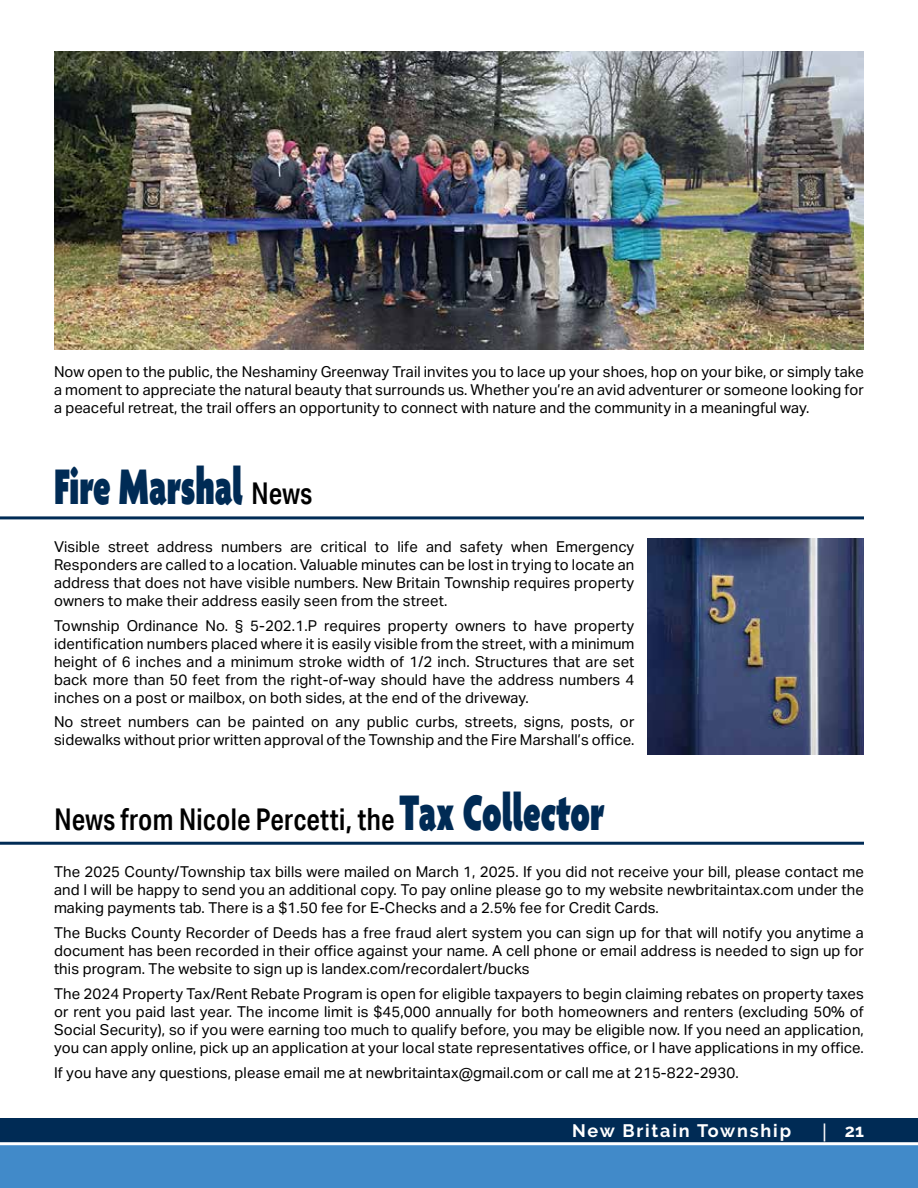
<style>
.page{position:relative;width:918px;height:1188px;background:#fff}
.page>*{position:absolute;margin:0;border:0;box-sizing:border-box;transform-origin:0 0}
.t1{font:900 54px "Agenda";letter-spacing:-.005em;color:#002b55;scale:.67 1}
.t2{font:500 30px "Aktiv Grotesk Cd";color:#000}
.t3{font:700 18px "Raleway";letter-spacing:.1em;color:#fff}
.t4{font:15px/18px "Aktiv Grotesk";letter-spacing:.005em;color:#000;text-align:justify}
.s1{font-family:"Aktiv Grotesk Cd";font-weight:500;font-size:30px;color:#000}
.s2{font-family:"Agenda";font-weight:900;font-size:54px;color:#002b55}
.s3{font-family:"Optima"}
</style>
<div class="page">
<div style="left:0;top:1118px;width:918px;height:68px;background:#002b55"></div>
<div style="left:0;top:1145px;width:918px;height:43px;background:#418ac9"></div>
<hr style="left:0;top:1142px;width:918px;height:3px;background:#fff">
<img style="left:54px;top:51px;width:810px;height:299px">
<hr style="left:0;top:516px;width:864px;height:3px;background:#002b55">
<img style="left:648px;top:538px;width:216px;height:216px">
<hr style="left:0;top:842px;width:864px;height:3px;background:#002b55">
<p class="t4" style="left:54px;top:363px;width:812px">Now open to the public, the Neshaminy Greenway Trail invites you to lace up your shoes, hop on your bike, or simply take a moment to appreciate the natural beauty that surrounds us. Whether you’re an avid adventurer or someone looking for a peaceful retreat, the trail offers an opportunity to connect with nature and the community in a meaningful way.</p>
<h1 class="t1" style="left:54px;top:458px;width:387px">Fire Marshal <span class="s1">News</span></h1>
<p class="t4" style="left:54px;top:538px;width:582px">Visible street address numbers are critical to life and safety when Emergency Responders are called to a location. Valuable minutes can be lost in trying to locate an address that does not have visible numbers. New Britain Township requires property owners to make their address easily seen from the street.</p>
<p class="t4" style="left:54px;top:617px;width:582px">Township Ordinance No. § 5-202.1.P requires property owners to have property identification numbers placed where it is easily visible from the street, with a minimum height of 6 inches and a minimum stroke width of 1/2 inch. Structures that are set back more than 50 feet from the right-of-way should have the address numbers 4 inches on a post or mailbox, on both sides, at the end of the driveway.</p>
<p class="t4" style="left:54px;top:713px;width:582px">No street numbers can be painted on any public curbs, streets, signs, posts, or sidewalks without prior written approval of the Township and the Fire Marshall’s office.</p>
<h2 class="t2" style="left:54px;top:801px;width:552px">News from Nicole Percetti, the <span class="s2">Tax Collector</span></h2>
<p class="t4" style="left:54px;top:863px;width:812px">The 2025 County/Township tax bills were mailed on March 1, 2025. If you did not receive your bill, please contact me and I will be happy to send you an additional copy. To pay online please go to my website newbritaintax.com under the making payments tab. There is a $1.50 fee for E-Checks and a 2.5% fee for Credit Cards.</p>
<p class="t4" style="left:54px;top:924px;width:812px">The Bucks County Recorder of Deeds has a free fraud alert system you can sign up for that will notify you anytime a document has been recorded in their office against your name. A cell phone or email address is needed to sign up for this program. The website to sign up is landex.com/recordalert/bucks</p>
<p class="t4" style="left:54px;top:985px;width:812px">The 2024 Property Tax/Rent Rebate Program is open for eligible taxpayers to begin claiming rebates on property taxes or rent you paid last year. The income limit is $45,000 annually for both homeowners and renters (excluding 50% of Social Security), so if you were earning too much to qualify before, you may be eligible now. If you need an application, you can apply online, pick up an application at your local state representatives office, or I have applications in my office.</p>
<p class="t4" style="left:54px;top:1063px;width:686px">If you have any questions, please email me at newbritaintax@gmail.com or call me at 215-822-2930.</p>
<p class="t3" style="left:572px;top:1121px;width:221px">New Britain Township</p>
<p class="t3" style="left:819px;top:1121px;width:46px"><span class="s3">|</span> 21</p>
</div>
